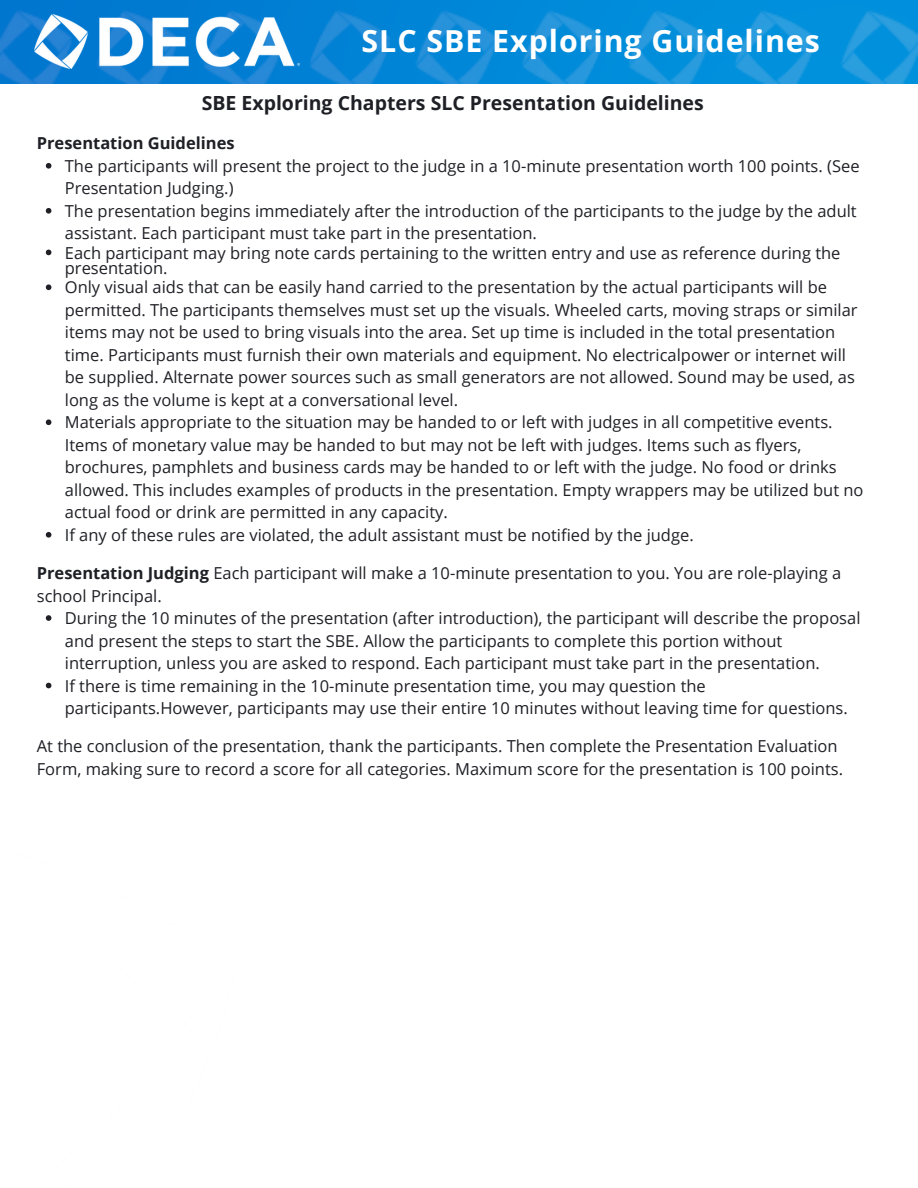
<style>
.page{position:relative;width:918px;height:1188px;background:#fff}
.page>*{position:absolute;margin:0;border:0;box-sizing:border-box;transform-origin:0 0}
.t1{font:700 30.3px "Open Sans";letter-spacing:.03em;color:#fff}
.t2{font:700 19.5px "Open Sans";color:#1f2026}
.t3{font:16.5px/22.5px "Open Sans";color:#1f2026}
.t4{font:700 16.5px "Open Sans";color:#1f2026}
.s1{font-weight:700}
</style>
<div class="page">
<img style="left:0;top:0;width:918px;height:83px">
<img style="left:34px;top:15px;width:266px;height:54px">
<svg style="left:46px;top:163px;width:5px;height:6px"></svg>
<svg style="left:46px;top:208px;width:5px;height:6px"></svg>
<svg style="left:46px;top:250px;width:5px;height:5px"></svg>
<svg style="left:46px;top:284px;width:5px;height:6px"></svg>
<svg style="left:46px;top:419px;width:5px;height:6px"></svg>
<svg style="left:46px;top:532px;width:5px;height:6px"></svg>
<svg style="left:46px;top:615px;width:5px;height:6px"></svg>
<svg style="left:46px;top:683px;width:5px;height:5px"></svg>
<p class="t1" style="left:362px;top:20px;width:460px">SLC SBE Exploring Guidelines</p>
<p class="t2" style="left:202px;top:89px;width:504px">SBE Exploring Chapters SLC Presentation Guidelines</p>
<p class="t4" style="left:37px;top:132px;width:199px">Presentation Guidelines</p>
<p class="t3" style="left:65px;top:154px;width:796px">The participants will present the project to the judge in a 10-minute presentation worth 100 points. (See<br>Presentation Judging.)</p>
<p class="t3" style="left:65px;top:199px;width:793px">The presentation begins immediately after the introduction of the participants to the judge by the adult assistant. Each participant must take part in the presentation.</p>
<p class="t3" style="left:65px;top:244px;width:777px;line-height:15.8px">Each participant may bring note cards pertaining to the written entry and use as reference during the presentation.</p>
<p class="t3" style="left:65px;top:276px;width:794px">Only visual aids that can be easily hand carried to the presentation by the actual participants will be permitted. The participants themselves must set up the visuals. Wheeled carts, moving straps or similar items may not be used to bring visuals into the area. Set up time is included in the total presentation time. Participants must furnish their own materials and equipment. No electricalpower or internet will be supplied. Alternate power sources such as small generators are not allowed. Sound may be used, as long as the volume is kept at a conversational level.</p>
<p class="t3" style="left:65px;top:411px;width:800px">Materials appropriate to the situation may be handed to or left with judges in all competitive events.<br>Items of monetary value may be handed to but may not be left with judges. Items such as flyers, brochures, pamphlets and business cards may be handed to or left with the judge. No food or drinks allowed. This includes examples of products in the presentation. Empty wrappers may be utilized but no actual food or drink are permitted in any capacity.</p>
<p class="t3" style="left:65px;top:523px;width:630px">If any of these rules are violated, the adult assistant must be notified by the judge.</p>
<p class="t3" style="left:37px;top:562px;width:806px"><span class="s1">Presentation Judging</span> Each participant will make a 10-minute presentation to you. You are role-playing a school Principal.</p>
<p class="t3" style="left:65px;top:607px;width:797px">During the 10 minutes of the presentation (after introduction), the participant will describe the proposal and present the steps to start the SBE. Allow the participants to complete this portion without interruption, unless you are asked to respond. Each participant must take part in the presentation.</p>
<p class="t3" style="left:65px;top:674px;width:785px">If there is time remaining in the 10-minute presentation time, you may question the participants.However, participants may use their entire 10 minutes without leaving time for questions.</p>
<p class="t3" style="left:37px;top:735px;width:808px">At the conclusion of the presentation, thank the participants. Then complete the Presentation Evaluation<br>Form, making sure to record a score for all categories. Maximum score for the presentation is 100 points.</p>
</div>
